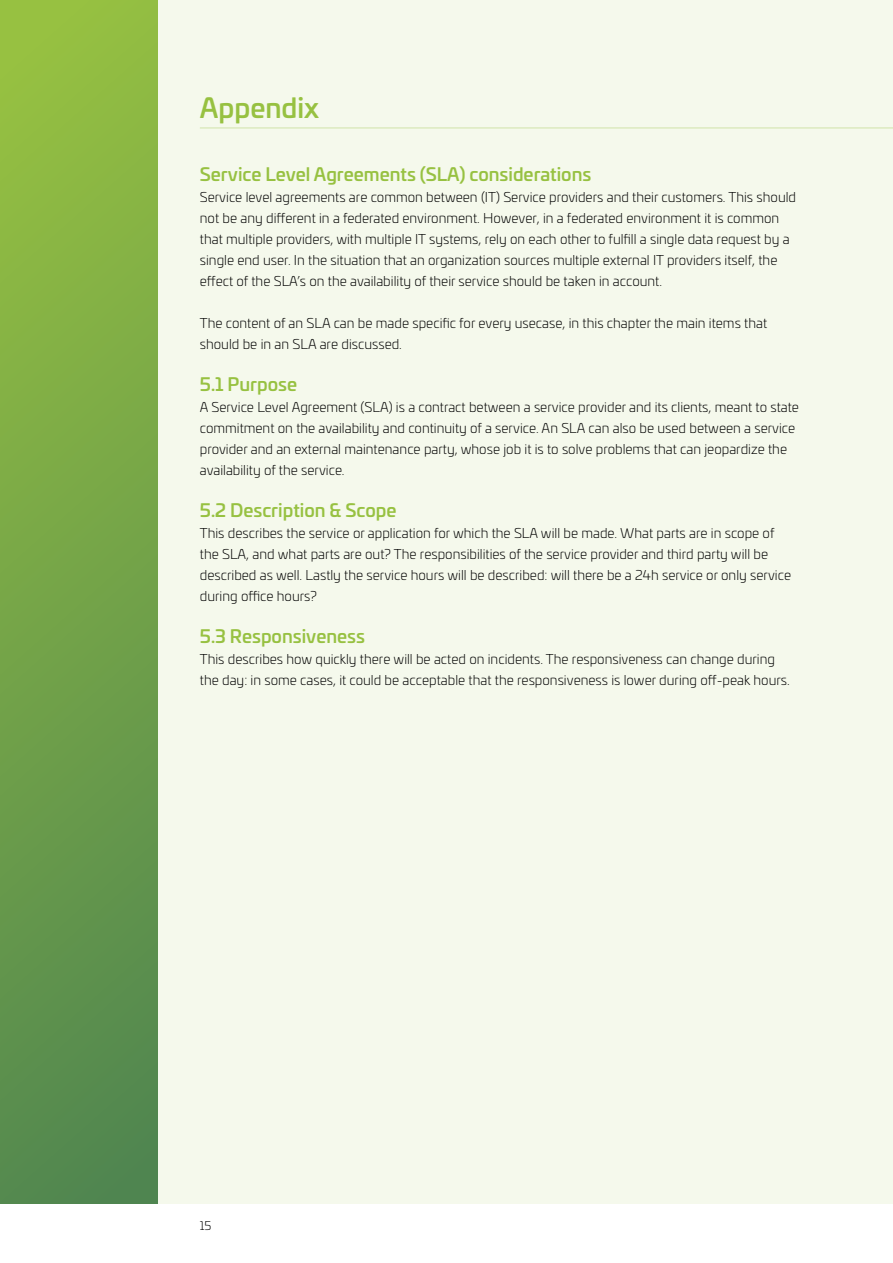
<style>
.page{position:relative;width:893px;height:1263px;background:#fff}
.page>*{position:absolute;margin:0;border:0;box-sizing:border-box;transform-origin:0 0}
.t1{font:500 27px "Univia Pro";color:#97c141}
.t2{font:500 18px "Univia Pro";color:#97c141}
.t3{font:300 13.5px/21px "Univia Pro";color:#000}
.t4{font:300 12px "Univia Pro";color:#000}
</style>
<div class="page">
<div style="left:0;top:0;width:893px;height:1203px;background:#f5f9ec"></div>
<div style="left:0;top:0;width:157px;height:1203px;background:linear-gradient(to bottom,#97c141,#508650)"></div>
<hr style="left:200px;top:128px;width:693px;height:1px;background:#97c141">
<h1 class="t1" style="left:200px;top:87px;width:121px">Appendix</h1>
<h2 class="t2" style="left:200px;top:160px;width:393px">Service Level Agreements (SLA) considerations</h2>
<p class="t3" style="left:200px;top:186px;width:598px">Service level agreements are common between (IT) Service providers and their customers. This should not be any different in a federated environment. However, in a federated environment it is common that multiple providers, with multiple IT systems, rely on each other to fulfill a single data request by a single end user. In the situation that an organization sources multiple external IT providers itself, the effect of the SLA’s on the availability of their service should be taken in account.</p>
<p class="t3" style="left:200px;top:312px;width:569px">The content of an SLA can be made specific for every usecase, in this chapter the main items that should be in an SLA are discussed.</p>
<h2 class="t2" style="left:200px;top:370px;width:99px">5.1 Purpose</h2>
<p class="t3" style="left:200px;top:396px;width:601px">A Service Level Agreement (SLA) is a contract between a service provider and its clients, meant to state commitment on the availability and continuity of a service. An SLA can also be used between a service provider and an external maintenance party, whose job it is to solve problems that can jeopardize the availability of the service.</p>
<h2 class="t2" style="left:200px;top:496px;width:198px">5.2 Description &amp; Scope</h2>
<p class="t3" style="left:200px;top:522px;width:593px">This describes the service or application for which the SLA will be made. What parts are in scope of the SLA, and what parts are out? The responsibilities of the service provider and third party will be described as well. Lastly the service hours will be described: will there be a 24h service or only service during office hours?</p>
<h2 class="t2" style="left:200px;top:622px;width:167px">5.3 Responsiveness</h2>
<p class="t3" style="left:200px;top:648px;width:591px">This describes how quickly there will be acted on incidents. The responsiveness can change during the day: in some cases, it could be acceptable that the responsiveness is lower during off-peak hours.</p>
<p class="t4" style="left:200px;top:1217px;width:13px">15</p>
</div>
